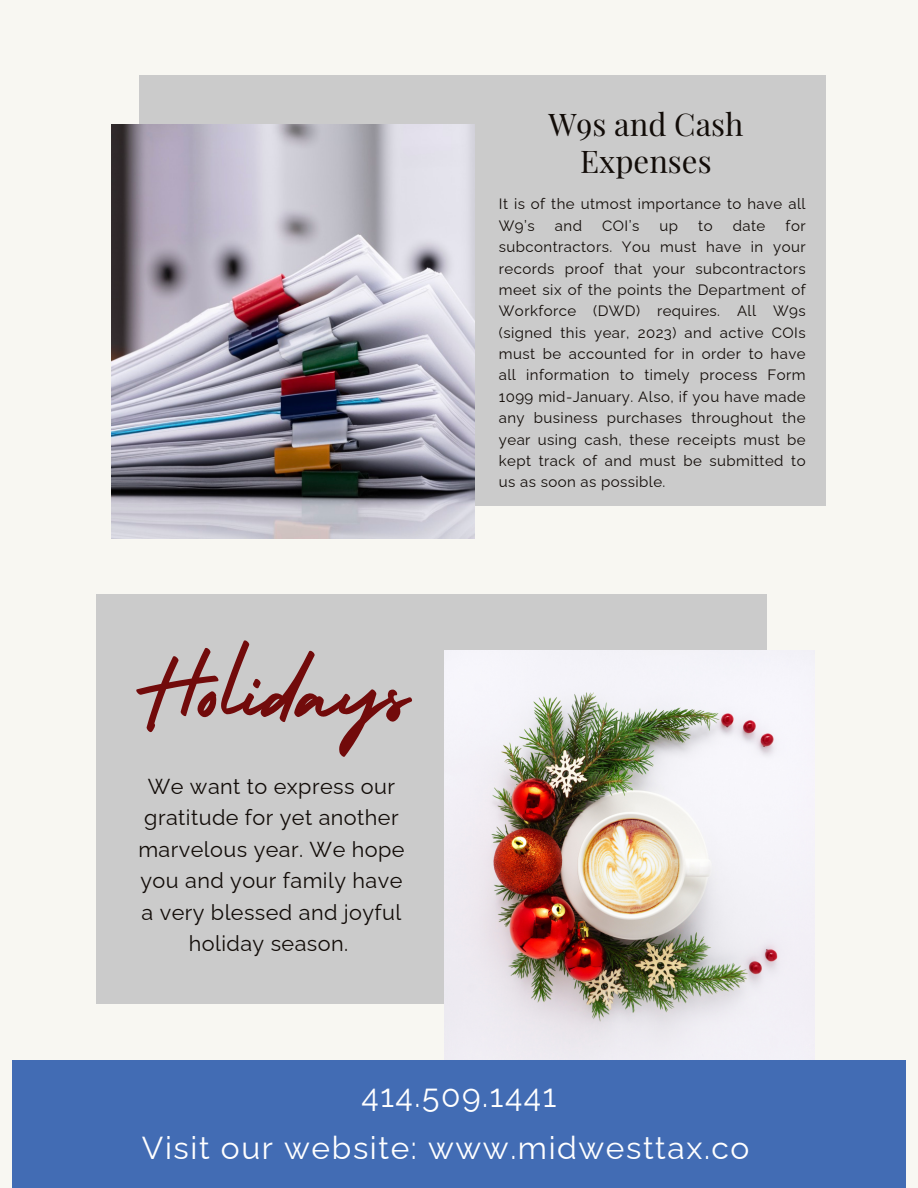
<style>
.page{position:relative;width:918px;height:1188px;background:#f8f7f2}
.page>*{position:absolute;margin:0;border:0;box-sizing:border-box;transform-origin:0 0}
.t1{font:106.2px "Holiday";color:#720b0b}
.t2{font:31.8px "Raleway";letter-spacing:.05em;color:#fff}
.t3{font:31.2px/37.2px "Playfair Display";color:#120c08;text-align:center}
.t4{font:21.6px/31.5px "Raleway";letter-spacing:.02em;color:#120c08;text-align:center}
.t5{font:15px/21.3px "Raleway";letter-spacing:.03em;color:#120c08}
</style>
<div class="page">
<div style="left:140px;top:75px;width:686px;height:430px;background:#cbcbcb"></div>
<div style="left:97px;top:594px;width:670px;height:410px;background:#cbcbcb"></div>
<img style="left:444px;top:650px;width:344px;height:410px">
<div style="left:12px;top:1060px;width:894px;height:128px;background:#426cb4"></div>
<img style="left:111px;top:124px;width:364px;height:414px">
<p class="t3" style="left:548px;top:104px;width:197px">W9s and Cash<br>Expenses</p>
<p class="t1" style="left:133px;top:611px;width:278px">Holidays</p>
<p class="t4" style="left:138px;top:770px;width:268px">We want to express our gratitude for yet another marvelous year. We hope you and your family have a very blessed and joyful holiday season.</p>
<p class="t5" style="left:499px;top:194px;width:308px">It is of the utmost importance to have all<br>W9’s</p>
<p class="t5" style="left:499px;top:215px;width:308px;text-align:justify;text-indent:287px">for subcontractors. You must have in your records proof that your subcontractors meet six of the points the Department of Workforce (DWD) requires. All W9s (signed this year, 2023) and active COIs must be accounted for in order to have all information to timely process Form 1099 mid-January. Also, if you have made any business purchases throughout the year using cash, these receipts must be kept track of and must be submitted to us as soon as possible.</p>
<p class="t5" style="left:555px;top:215px;width:29px">and</p>
<p class="t5" style="left:602px;top:215px;width:39px">COI’s</p>
<p class="t5" style="left:659px;top:215px;width:20px">up</p>
<p class="t5" style="left:698px;top:215px;width:16px">to</p>
<p class="t5" style="left:733px;top:215px;width:34px">date</p>
<p class="t2" style="left:362px;top:1078px;width:196px">414.509.1441</p>
<p class="t2" style="left:142px;top:1129px;width:609px">Visit our website: www.midwesttax.co</p>
</div>
